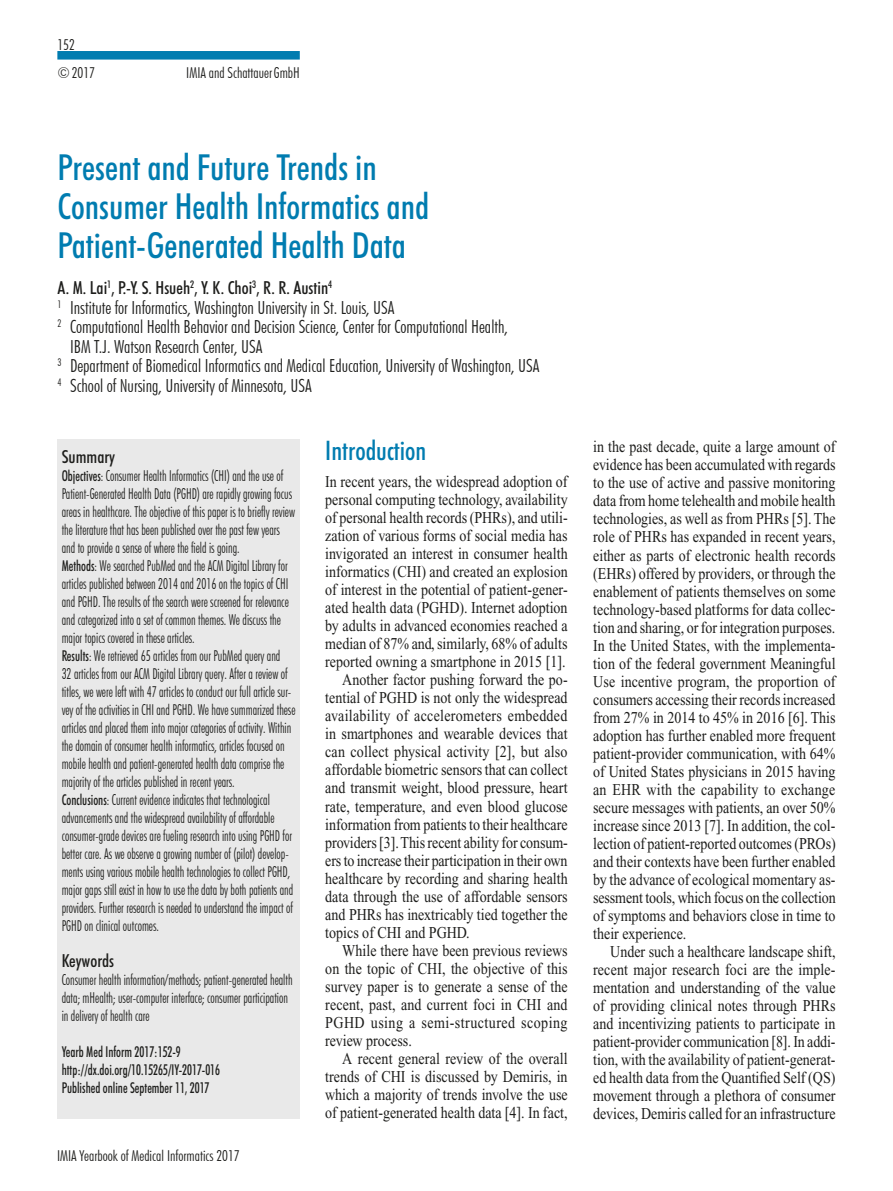
<style>
.page{position:relative;width:893px;height:1191px;background:#fff}
.page>*{position:absolute;margin:0;border:0;box-sizing:border-box;transform-origin:0 0}
.t1{font:500 condensed 36px/39px "Futura BT";color:#007cb0}
.t2{font:500 condensed 27px "Futura BT";color:#007cb0}
.t3{font:300 condensed 18px "Futura BT";color:#1d1d1b}
.t4{font:500 condensed 18px "Futura BT";color:#1d1d1b}
.t5{font:16.5px/18px "Times";color:#1d1d1b;text-align:justify;scale:.85 1}
.t6{font:16.5px "Times";letter-spacing:.02em;color:#1d1d1b;scale:.85 1}
.t7{font:16.5px "Times";letter-spacing:.03em;color:#1d1d1b;scale:.85 1}
.t8{font:300 condensed 15px/18px "Futura BT";color:#1d1d1b;scale:.85 1}
.t9{font:500 condensed 15px/18px "Futura BT";color:#1d1d1b;scale:.85 1}
.t10{font:300 condensed 15px "Futura BT";color:#1d1d1b}
.s1{font-weight:500}
</style>
<div class="page">
<div style="left:57px;top:51px;width:243px;height:9px;background:#007cb0"></div>
<div style="left:57px;top:439px;width:243px;height:679px;background:#e9e9e9"></div>
<p class="t10" style="left:57px;top:35px;width:19px">152</p>
<p class="t10" style="left:57px;top:63px;width:39px">©2017</p>
<p class="t10" style="left:186px;top:63px;width:115px">IMIA and SchattauerGmbH</p>
<h1 class="t1" style="left:57px;top:148px;width:373px">Present and Future Trends in<br>Consumer Health Informatics and<br>Patient-Generated Health Data</h1>
<p class="t4" style="left:57px;top:277px;width:276px">A. M. Lai<sup>1</sup>, P.-Y. S. Hsueh<sup>2</sup>, Y. K. Choi<sup>3</sup>, R. R. Austin<sup>4</sup></p>
<p class="t3" style="left:57px;top:296px;width:338px"><sup>1</sup> Institute for Informatics, Washington University in St. Louis, USA</p>
<p class="t3" style="left:57px;top:316px;width:452px"><sup>2</sup> Computational Health Behavior and Decision Science, Center for Computational Health,</p>
<p class="t3" style="left:70px;top:335px;width:194px">IBM T.J. Watson Research Center, USA</p>
<p class="t3" style="left:57px;top:355px;width:483px"><sup>3</sup> Department of Biomedical Informatics and Medical Education, University of Washington, USA</p>
<p class="t3" style="left:57px;top:374px;width:256px"><sup>4</sup> School of Nursing, University of Minnesota, USA</p>
<p class="t4" style="left:62px;top:446px;width:55px">Summary</p>
<p class="t8" style="left:62px;top:467px;width:277px"><span class="s1">Objectives</span>: Consumer Health Informatics (CHI) and the use of Patient-Generated Health Data (PGHD) are rapidly growing focus areas in healthcare. The objective of this paper is to briefly review the literature that has been published over the past few years and to provide a sense of where the field is going.<br><span class="s1">Methods</span>: We searched PubMed and the ACM Digital Library for articles published between 2014 and 2016 on the topics of CHI and PGHD. The results of the search were screened for relevance and categorized into a set of common themes. We discuss the major topics covered in these articles.<br><span class="s1">Results</span>: We retrieved 65 articles from our PubMed query and<br>32 articles from our ACM Digital Library query. After a review of titles, we were left with 47 articles to conduct our full article sur&shy;vey of the activities in CHI and PGHD. We have summarized these articles and placed them into major categories of activity. Within the domain of consumer health informatics, articles focused on mobile health and patient-generated health data comprise the majority of the articles published in recent years.<br><span class="s1">Conclusions</span>: Current evidence indicates that technological advancements and the widespread availability of affordable consumer-grade devices are fueling research into using PGHD for better care. As we observe a growing number of (pilot) develop&shy;ments using various mobile health technologies to collect PGHD, major gaps still exist in how to use the data by both patients and providers. Further research is needed to understand the impact of PGHD on clinical outcomes.</p>
<p class="t4" style="left:62px;top:950px;width:54px">Keywords</p>
<p class="t8" style="left:62px;top:971px;width:273px">Consumer health information/methods; patient-generated health data; mHealth; user-computer interface; consumer participation in delivery of health care</p>
<p class="t9" style="left:62px;top:1043px;width:188px">Yearb Med Inform 2017:152-9 http://dx.doi.org/10.15265/IY-2017-016<br>Published online September 11, 2017</p>
<p class="t10" style="left:57px;top:1146px;width:184px">IMIA Yearbook of Medical Informatics 2017</p>
<h2 class="t2" style="left:325px;top:434px;width:103px">Introduction</h2>
<p class="t5" style="left:325px;top:472px;width:287px">In recent years, the widespread adoption of</p>
<p class="t5" style="left:325px;top:490px;width:287px">personal computing technology, availability</p>
<p class="t5" style="left:325px;top:508px;width:287px">of personal health records (PHRs), and utili-</p>
<p class="t5" style="left:325px;top:526px;width:287px">zation of various forms of social media has</p>
<p class="t5" style="left:325px;top:544px;width:287px">invigorated an interest in consumer health</p>
<p class="t5" style="left:325px;top:562px;width:287px">informatics (CHI) and created an explosion</p>
<p class="t5" style="left:325px;top:580px;width:287px">of interest in the potential of patient-gener-</p>
<p class="t5" style="left:325px;top:598px;width:287px">ated health data (PGHD). Internet adoption</p>
<p class="t5" style="left:325px;top:616px;width:287px">by adults in advanced economies reached a</p>
<p class="t5" style="left:325px;top:634px;width:286px">median of 87% and, similarly, 68% of adults</p>
<p class="t5" style="left:325px;top:652px;width:284px">reported owning a smartphone in 2015 [1].</p>
<p class="t5" style="left:342px;top:670px;width:267px">Another factor pushing forward the po-</p>
<p class="t5" style="left:325px;top:688px;width:287px">tential of PGHD is not only the widespread</p>
<p class="t6" style="left:325px;top:706px;width:286px">availability of accelerometers embedded</p>
<p class="t5" style="left:325px;top:724px;width:287px">in smartphones and wearable devices that</p>
<p class="t5" style="left:325px;top:742px;width:286px">can collect physical activity [2], but also</p>
<p class="t5" style="left:325px;top:761px;width:287px">affordable biometric sensors that can collect</p>
<p class="t5" style="left:325px;top:779px;width:287px">and transmit weight, blood pressure, heart</p>
<p class="t5" style="left:325px;top:797px;width:287px">rate, temperature, and even blood glucose</p>
<p class="t5" style="left:325px;top:815px;width:287px">information from patients to their healthcare</p>
<p class="t5" style="left:325px;top:833px;width:287px">providers [3]. This recent ability for consum-</p>
<p class="t5" style="left:325px;top:851px;width:286px">ers to increase their participation in their own</p>
<p class="t5" style="left:325px;top:869px;width:287px">healthcare by recording and sharing health</p>
<p class="t5" style="left:325px;top:887px;width:287px">data through the use of affordable sensors</p>
<p class="t5" style="left:325px;top:905px;width:287px">and PHRs has inextricably tied together the</p>
<p class="t5" style="left:325px;top:923px;width:171px">topics of CHI and PGHD.</p>
<p class="t5" style="left:342px;top:941px;width:267px">While there have been previous reviews</p>
<p class="t5" style="left:325px;top:959px;width:287px">on the topic of CHI, the objective of this</p>
<p class="t5" style="left:325px;top:977px;width:287px">survey paper is to generate a sense of the</p>
<p class="t5" style="left:325px;top:995px;width:286px">recent, past, and current foci in CHI and</p>
<p class="t7" style="left:325px;top:1013px;width:286px">PGHD using a semi-structured scoping</p>
<p class="t5" style="left:325px;top:1031px;width:103px">review process.</p>
<p class="t5" style="left:342px;top:1049px;width:266px">A recent general review of the overall</p>
<p class="t5" style="left:325px;top:1067px;width:287px">trends of CHI is discussed by Demiris, in</p>
<p class="t5" style="left:325px;top:1085px;width:287px">which a majority of trends involve the use</p>
<p class="t5" style="left:325px;top:1103px;width:287px">of patient-generated health data [4]. In fact,</p>
<p class="t5" style="left:593px;top:438px;width:287px">in the past decade, quite a large amount of evidence has been accumulated with regards to the use of active and passive monitoring data from home telehealth and mobile health technologies, as well as from PHRs [5]. The role of PHRs has expanded in recent years, either as parts of electronic health records (EHRs) offered by providers, or through the enablement of patients themselves on some technology-based platforms for data collec&shy;tion and sharing, or for integration purposes.<br>In the United States, with the implementa&shy;tion of the federal government Meaningful Use incentive program, the proportion of consumers accessing their records increased from 27% in 2014 to 45% in 2016 [6]. This adoption has further enabled more frequent patient-provider communication, with 64% of United States physicians in 2015 having an EHR with the capability to exchange secure messages with patients, an over 50% increase since 2013 [7]. In addition, the col&shy;lection of patient-reported outcomes (PROs) and their contexts have been further enabled by the advance of ecological momentary as&shy;sessment tools, which focus on the collection of symptoms and behaviors close in time to their experience.</p>
<p class="t5" style="left:593px;top:942px;width:287px;text-indent:17px">Under such a healthcare landscape shift, recent major research foci are the imple&shy;mentation and understanding of the value of providing clinical notes through PHRs and incentivizing patients to participate in patient-provider communication [8]. In addi&shy;tion, with the availability of patient-generat&shy;ed health data from the Quantified Self (QS) movement through a plethora of consumer devices, Demiris called for an infrastructure</p>
</div>
